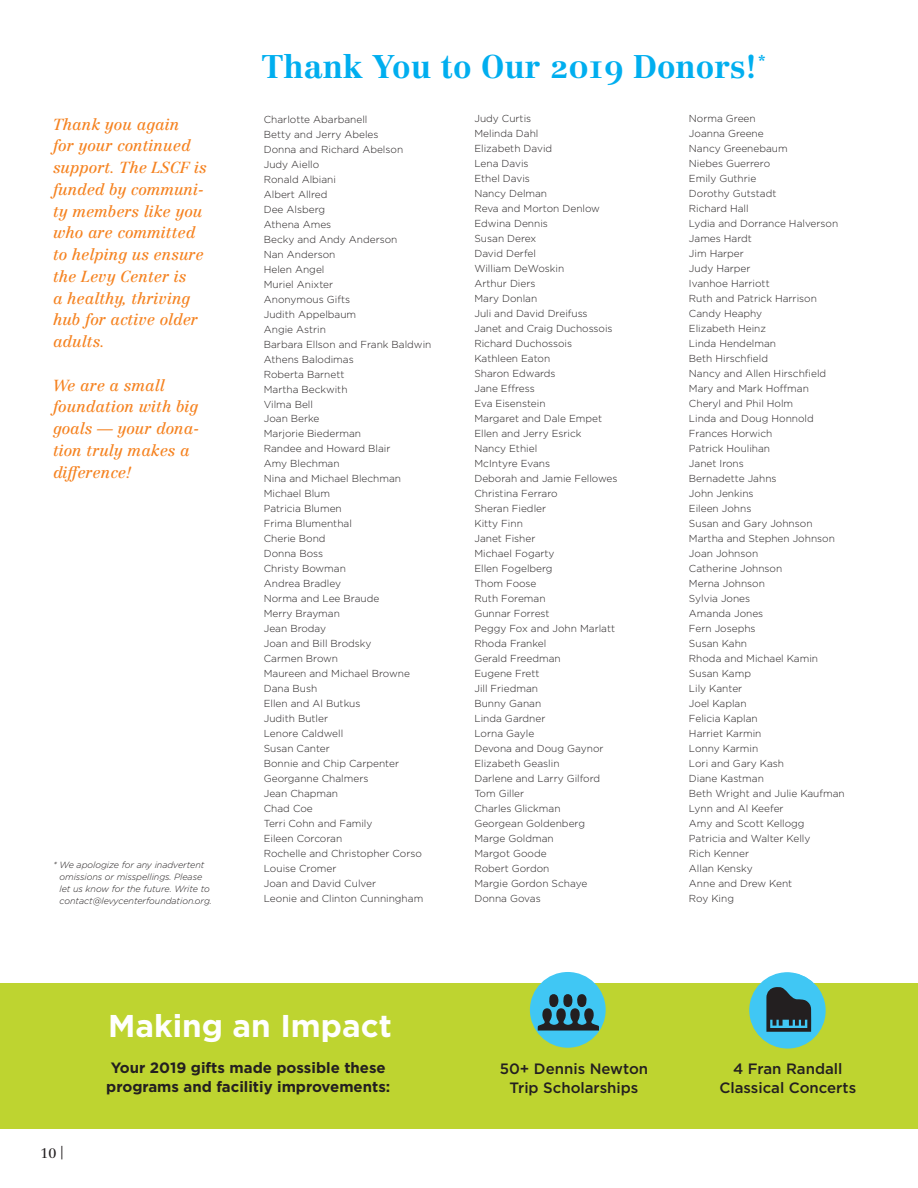
<style>
.page{position:relative;width:918px;height:1188px;background:#fff}
.page>*{position:absolute;margin:0;border:0;box-sizing:border-box;transform-origin:0 0}
.t1{font:700 32.25px "Centennial LT Pro";color:#00aeef}
.t2{font:700 31.5px "Gotham";color:#fff}
.t3{font:italic 15.75px/21.8px "Centennial LT Pro";color:#f58220}
.t4{font:700 15px/19.5px "Gotham";color:#231f20;text-align:center}
.t5{font:500 15px/19.5px "Gotham";color:#231f20;text-align:center}
.t6{font:13.5px "Centennial LT Pro";color:#231f20}
.t7{font:300 10.2px/15px "Gotham";color:#231f20}
.t8{font:italic 300 9px/12px "Gotham";letter-spacing:-.005em;color:#231f20}
</style>
<div class="page">
<div style="left:0;top:984px;width:918px;height:145px;background:#bed430"></div>
<div style="left:530px;top:972px;width:76px;height:76px;background:#40c7f4;border-radius:50%"></div>
<svg style="left:538px;top:994px;width:61px;height:37px"></svg>
<div style="left:750px;top:973px;width:76px;height:76px;background:#40c7f4;border-radius:50%"></div>
<svg style="left:766px;top:987px;width:45px;height:45px"></svg>
<h3 class="t3" style="left:53px;top:113px;width:155px">Thank you again<br>for your continued support. The LSCF is funded by communi&shy;ty members like you who are committed to helping us ensure the Levy Center is<br>a healthy, thriving hub for active older adults.</h3>
<h3 class="t3" style="left:53px;top:374px;width:148px">We are a small foundation with big goals — your dona&shy;tion truly makes a difference!</h3>
<p class="t8" style="left:60px;top:858px;width:154px;text-indent:-6px">* We apologize for any inadvertent omissions or misspellings. Please let us know for the future. Write to contact@levycenterfoundation.org.</p>
<h1 class="t1" style="left:261px;top:47px;width:506px">Thank You to Our 2019 Donors!<sup>*</sup></h1>
<p class="t7" style="left:264px;top:111px;width:169px">Charlotte Abarbanell<br>Betty and Jerry Abeles<br>Donna and Richard Abelson<br>Judy Aiello<br>Ronald Albiani<br>Albert Allred<br>Dee Alsberg<br>Athena Ames<br>Becky and Andy Anderson<br>Nan Anderson<br>Helen Angel<br>Muriel Anixter<br>Anonymous Gifts<br>Judith Appelbaum<br>Angie Astrin<br>Barbara Ellson and Frank Baldwin<br>Athens Balodimas<br>Roberta Barnett<br>Martha Beckwith<br>Vilma Bell<br>Joan Berke<br>Marjorie Biederman<br>Randee and Howard Blair<br>Amy Blechman<br>Nina and Michael Blechman<br>Michael Blum<br>Patricia Blumen<br>Frima Blumenthal<br>Cherie Bond<br>Donna Boss<br>Christy Bowman<br>Andrea Bradley<br>Norma and Lee Braude<br>Merry Brayman<br>Jean Broday<br>Joan and Bill Brodsky<br>Carmen Brown<br>Maureen and Michael Browne<br>Dana Bush<br>Ellen and Al Butkus<br>Judith Butler<br>Lenore Caldwell<br>Susan Canter<br>Bonnie and Chip Carpenter<br>Georganne Chalmers<br>Jean Chapman<br>Chad Coe<br>Terri Cohn and Family<br>Eileen Corcoran<br>Rochelle and Christopher Corso<br>Louise Cromer<br>Joan and David Culver<br>Leonie and Clinton Cunningham</p>
<p class="t7" style="left:474px;top:111px;width:145px">Judy Curtis<br>Melinda Dahl<br>Elizabeth David<br>Lena Davis<br>Ethel Davis<br>Nancy Delman<br>Reva and Morton Denlow<br>Edwina Dennis<br>Susan Derex<br>David Derfel<br>William DeWoskin<br>Arthur Diers<br>Mary Donlan<br>Juli and David Dreifuss<br>Janet and Craig Duchossois<br>Richard Duchossois<br>Kathleen Eaton<br>Sharon Edwards<br>Jane Effress<br>Eva Eisenstein<br>Margaret and Dale Empet<br>Ellen and Jerry Esrick<br>Nancy Ethiel<br>McIntyre Evans<br>Deborah and Jamie Fellowes<br>Christina Ferraro<br>Sheran Fiedler<br>Kitty Finn<br>Janet Fisher<br>Michael Fogarty<br>Ellen Fogelberg<br>Thom Foose<br>Ruth Foreman<br>Gunnar Forrest<br>Peggy Fox and John Marlatt<br>Rhoda Frankel<br>Gerald Freedman<br>Eugene Frett<br>Jill Friedman<br>Bunny Ganan<br>Linda Gardner<br>Lorna Gayle<br>Devona and Doug Gaynor<br>Elizabeth Geaslin<br>Darlene and Larry Gilford<br>Tom Giller<br>Charles Glickman<br>Georgean Goldenberg<br>Marge Goldman<br>Margot Goode<br>Robert Gordon<br>Margie Gordon Schaye<br>Donna Govas</p>
<p class="t7" style="left:689px;top:111px;width:157px">Norma Green<br>Joanna Greene<br>Nancy Greenebaum<br>Niebes Guerrero<br>Emily Guthrie<br>Dorothy Gutstadt<br>Richard Hall<br>Lydia and Dorrance Halverson<br>James Hardt<br>Jim Harper<br>Judy Harper<br>Ivanhoe Harriott<br>Ruth and Patrick Harrison<br>Candy Heaphy<br>Elizabeth Heinz<br>Linda Hendelman<br>Beth Hirschfield<br>Nancy and Allen Hirschfield<br>Mary and Mark Hoffman<br>Cheryl and Phil Holm<br>Linda and Doug Honnold<br>Frances Horwich<br>Patrick Houlihan<br>Janet Irons<br>Bernadette Jahns<br>John Jenkins<br>Eileen Johns<br>Susan and Gary Johnson<br>Martha and Stephen Johnson<br>Joan Johnson<br>Catherine Johnson<br>Merna Johnson<br>Sylvia Jones<br>Amanda Jones<br>Fern Josephs<br>Susan Kahn<br>Rhoda and Michael Kamin<br>Susan Kamp<br>Lily Kanter<br>Joel Kaplan<br>Felicia Kaplan<br>Harriet Karmin<br>Lonny Karmin<br>Lori and Gary Kash<br>Diane Kastman<br>Beth Wright and Julie Kaufman<br>Lynn and Al Keefer<br>Amy and Scott Kellogg<br>Patricia and Walter Kelly<br>Rich Kenner<br>Allan Kensky<br>Anne and Drew Kent<br>Roy King</p>
<h3 class="t6" style="left:40px;top:1145px;width:24px">10 |</h3>
<h2 class="t2" style="left:108px;top:1007px;width:285px">Making an Impact</h2>
<h3 class="t4" style="left:106px;top:1058px;width:286px">Your 2019 gifts made possible these programs and facilitiy improvements:</h3>
<h3 class="t5" style="left:500px;top:1059px;width:150px">50+ Dennis Newton<br>Trip Scholarships</h3>
<h3 class="t5" style="left:719px;top:1059px;width:138px">4 Fran Randall<br>Classical Concerts</h3>
</div>
